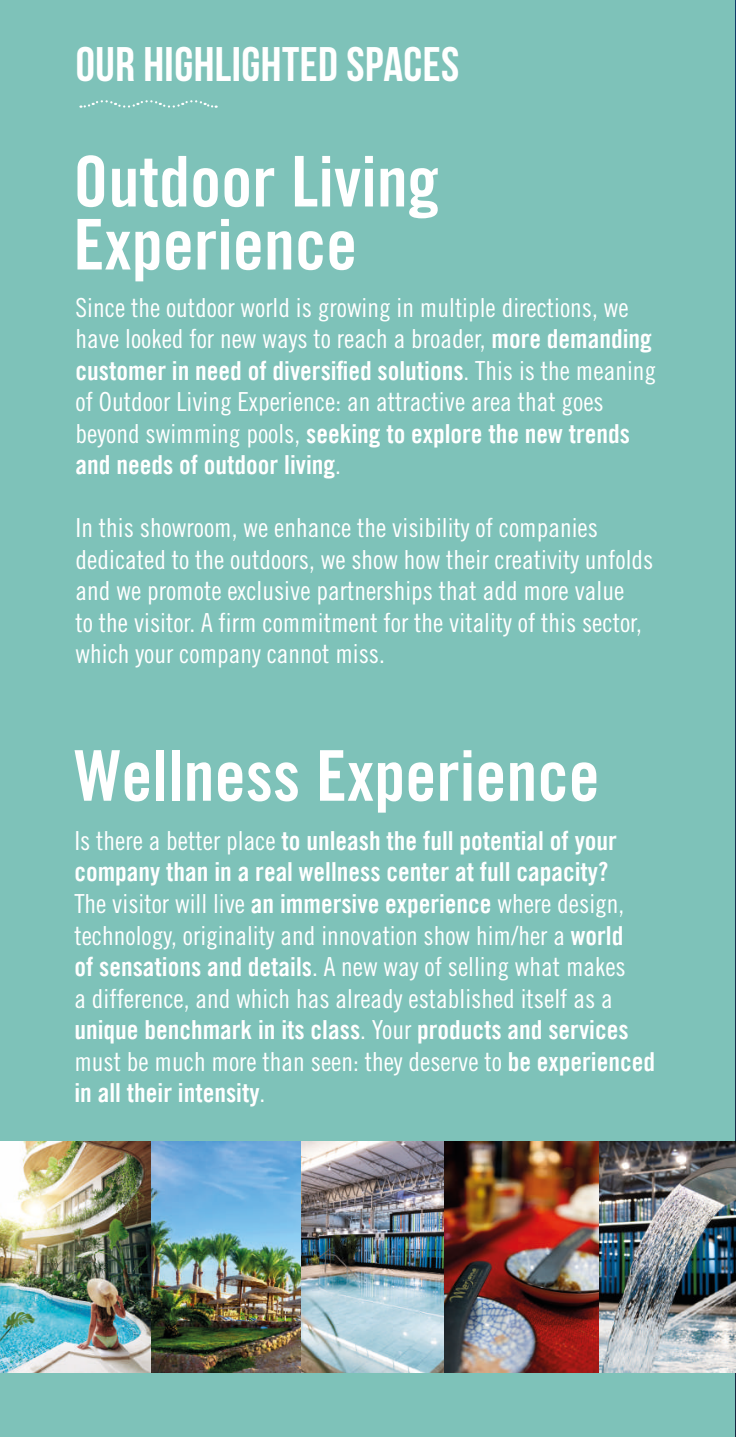
<style>
.page{position:relative;width:736px;height:1437px;background:#fff}
.page>*{position:absolute;margin:0;border:0;box-sizing:border-box;transform-origin:0 0}
.t1{font:70px/63px "Trade Gothic Bold Cond Twenty";color:#fff}
.t2{font:700 48.48px "Bebas Neue";letter-spacing:.01em;color:#fff}
.t3{font:26.25px/31.5px "Trade Gothic Cond Eighteen";color:#fff}
.t4{font:26.25px/31.5px "Trade Gothic Bold Cond Twenty";color:#fff}
.s1{font-family:"Trade Gothic Bold Cond Twenty"}
.s2{font-family:"Trade Gothic Cond Eighteen"}
</style>
<div class="page">
<div style="left:0;top:0;width:735px;height:1436px;background:#7ec2b9"></div>
<svg style="left:735px;top:1px;width:1px;height:1431px"></svg>
<img style="left:300px;top:1141px;width:144px;height:231px">
<img style="left:597px;top:1141px;width:138px;height:231px">
<img style="left:444px;top:1141px;width:153px;height:231px">
<img style="left:150px;top:1141px;width:150px;height:231px">
<img style="left:0;top:1141px;width:150px;height:231px">
<svg style="left:80px;top:101px;width:136px;height:8px"></svg>
<h2 class="t2" style="left:76px;top:38px;width:384px">OUR HIGHLIGHTED SPACES</h2>
<h1 class="t1" style="left:73px;top:149px;width:367px">Outdoor Living<br>Experience</h1>
<p class="t3" style="left:76px;top:291px;width:577px">Since the outdoor world is growing in multiple directions, we have looked for new ways to reach a broader, <span class="s1">more demanding</span></p>
<p class="t4" style="left:76px;top:354px;width:581px">customer in need of diversified solutions<span class="s2">. This is the meaning</span></p>
<p class="t3" style="left:76px;top:386px;width:529px">of Outdoor Living Experience: an attractive area that goes</p>
<p class="t4" style="left:76px;top:417px;width:555px"><span class="s2">beyond swimming pools,</span> seeking to explore the new trends and needs of outdoor living<span class="s2">.</span></p>
<p class="t3" style="left:76px;top:512px;width:579px">In this showroom, we enhance the visibility of companies dedicated to the outdoors, we show how their creativity unfolds and we promote exclusive partnerships that add more value<br>to the visitor. A firm commitment for the vitality of this sector, which your company cannot miss.</p>
<h1 class="t1" style="left:74px;top:743px;width:526px">Wellness Experience</h1>
<p class="t4" style="left:74px;top:824px;width:544px"><span class="s2">Is there a better place</span> to unleash the full potential of your company than in a real wellness center at full capacity?</p>
<p class="t3" style="left:74px;top:887px;width:552px;text-align:justify">The visitor will live <span class="s1">an immersive experience</span> where design, technology, originality and innovation show him/her a <span class="s1">world of sensations and details</span>. A new way of selling what makes a difference, and which has already established itself as a</p>
<p class="t4" style="left:74px;top:1013px;width:555px">unique benchmark in its class<span class="s2">. Your</span> products and services</p>
<p class="t3" style="left:74px;top:1045px;width:582px">must be much more than seen: they deserve to <span class="s1">be experienced</span></p>
<p class="t4" style="left:74px;top:1076px;width:192px">in all their intensity<span class="s2">.</span></p>
</div>
